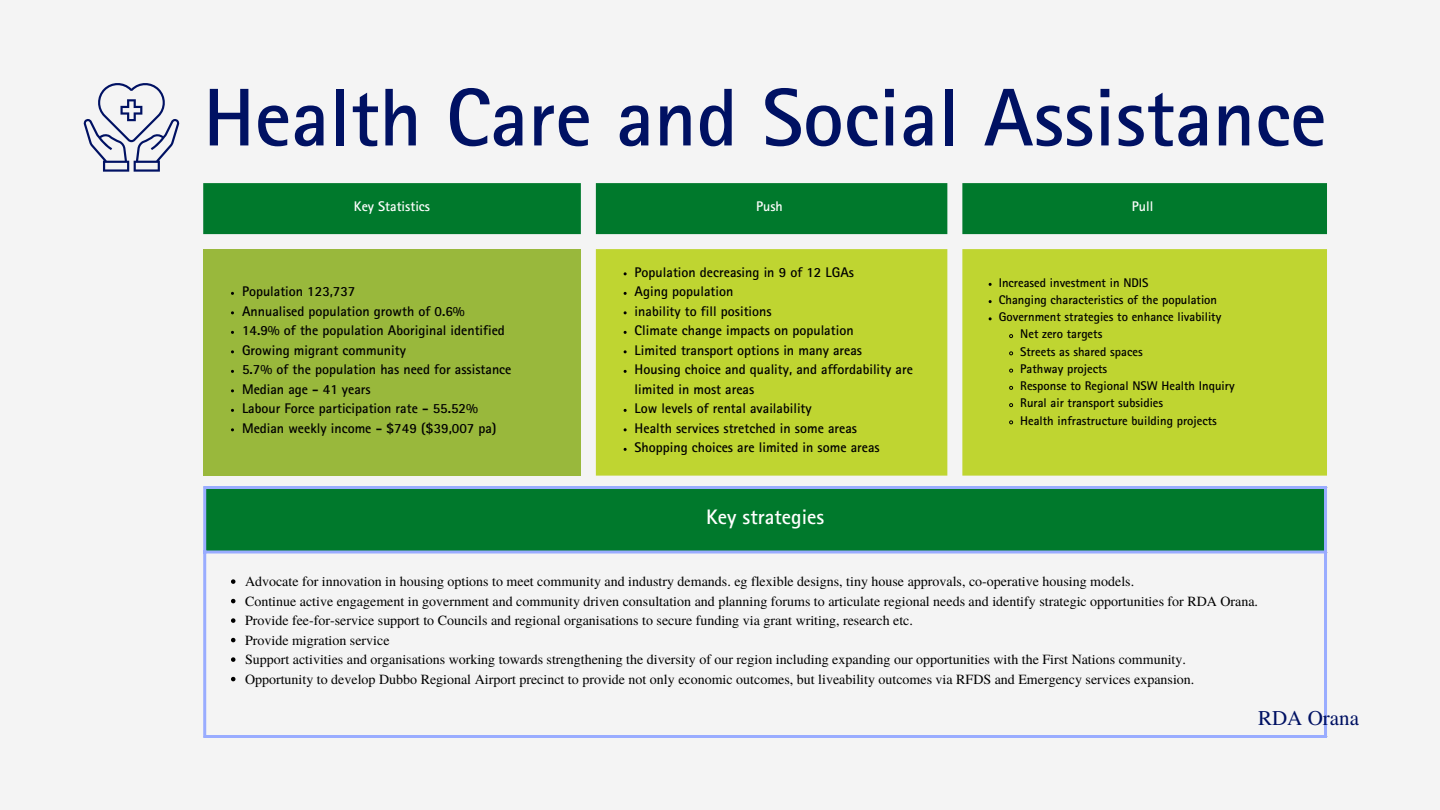
<style>
.page{position:relative;width:1440px;height:810px;background:#f4f4f4}
.page>*{position:absolute;margin:0;border:0;box-sizing:border-box;transform-origin:0 0}
.t1{font:700 82px "Rotis Sans Serif Std";color:#001163}
.t2{font:700 21px "Rotis Sans Serif Std";color:#fff}
.t3{font:21px "Te X Gyre Termes";color:#001163}
.t4{font:14px/19.5px "Te X Gyre Termes";color:#000}
.t5{font:700 14px/19.5px "Rotis Sans Serif Std";color:#000}
.t6{font:700 14px "Rotis Sans Serif Std";color:#fff}
.t7{font:700 12.6px "Rotis Sans Serif Std";color:#000}
</style>
<div class="page">
<svg style="left:83px;top:83px;width:96px;height:89px"></svg>
<div style="left:203px;top:183px;width:1124px;height:51px;background:#00792c"></div>
<div style="left:203px;top:249px;width:378px;height:227px;background:#99b83c"></div>
<div style="left:596px;top:249px;width:731px;height:227px;background:#bfd531"></div>
<svg style="left:1009px;top:334px;width:5px;height:5px"></svg>
<svg style="left:1009px;top:351px;width:5px;height:5px"></svg>
<svg style="left:1009px;top:368px;width:5px;height:5px"></svg>
<svg style="left:1009px;top:385px;width:5px;height:5px"></svg>
<svg style="left:1009px;top:403px;width:5px;height:5px"></svg>
<svg style="left:1009px;top:420px;width:5px;height:5px"></svg>
<div style="left:205px;top:487px;width:1121px;height:65px;background:#00792c"></div>
<svg style="left:231px;top:579px;width:4px;height:5px"></svg>
<svg style="left:231px;top:599px;width:4px;height:4px"></svg>
<svg style="left:231px;top:618px;width:4px;height:5px"></svg>
<svg style="left:231px;top:638px;width:4px;height:4px"></svg>
<svg style="left:231px;top:657px;width:4px;height:5px"></svg>
<svg style="left:231px;top:677px;width:4px;height:4px"></svg>
<hr style="left:203px;top:489px;width:3px;height:246px;background:#99acff">
<hr style="left:1324px;top:489px;width:3px;height:246px;background:#99acff">
<hr style="left:203px;top:486px;width:1124px;height:3px;background:#99acff">
<hr style="left:203px;top:551px;width:1124px;height:3px;background:#99acff">
<hr style="left:203px;top:735px;width:1124px;height:3px;background:#99acff">
<h1 class="t1" style="left:203px;top:89px;width:1125px">Health Care and Social Assistance</h1>
<p class="t6" style="left:354px;top:201px;width:78px">Key Statistics</p>
<p class="t6" style="left:756px;top:201px;width:28px">Push</p>
<p class="t6" style="left:1132px;top:201px;width:23px">Pull</p>
<p class="t5" style="left:242px;top:284px;width:271px">Population 123,737<br>Annualised population growth of 0.6%<br>14.9% of the population Aboriginal identified Growing migrant community<br>5.7% of the population has need for assistance Median age - 41 years<br>Labour Force participation rate - 55.52% Median weekly income - $749 ($39,007 pa)</p>
<p class="t5" style="left:635px;top:264px;width:280px">Population decreasing in 9 of 12 LGAs<br>Aging population<br>inability to fill positions<br>Climate change impacts on population<br>Limited transport options in many areas<br>Housing choice and quality, and affordability are limited in most areas<br>Low levels of rental availability<br>Health services stretched in some areas Shopping choices are limited in some areas</p>
<p class="t7" style="left:999px;top:278px;width:151px">Increased investment in NDIS</p>
<p class="t7" style="left:999px;top:295px;width:220px">Changing characteristics of the population</p>
<p class="t7" style="left:999px;top:312px;width:224px">Government strategies to enhance livability</p>
<p class="t7" style="left:1020px;top:330px;width:84px">Net zero targets</p>
<p class="t7" style="left:1020px;top:347px;width:124px">Streets as shared spaces</p>
<p class="t7" style="left:1020px;top:364px;width:89px">Pathway projects</p>
<p class="t7" style="left:1020px;top:381px;width:216px">Response to Regional NSW Health Inquiry</p>
<p class="t7" style="left:1020px;top:399px;width:144px">Rural air transport subsidies</p>
<p class="t7" style="left:1020px;top:416px;width:198px">Health infrastructure building projects</p>
<h2 class="t2" style="left:706px;top:509px;width:120px">Key strategies</h2>
<p class="t4" style="left:245px;top:571px;width:1015px">Advocate for innovation in housing options to meet community and industry demands. eg flexible designs, tiny house approvals, co-operative housing models.<br>Continue active engagement in government and community driven consultation and planning forums to articulate regional needs and identify strategic opportunities for RDA Orana.<br>Provide fee-for-service support to Councils and regional organisations to secure funding via grant writing, research etc.<br>Provide migration service<br>Support activities and organisations working towards strengthening the diversity of our region including expanding our opportunities with the First Nations community.<br>Opportunity to develop Dubbo Regional Airport precinct to provide not only economic outcomes, but liveability outcomes via RFDS and Emergency services expansion.</p>
<h2 class="t3" style="left:1258px;top:702px;width:102px">RDA Orana</h2>
</div>
